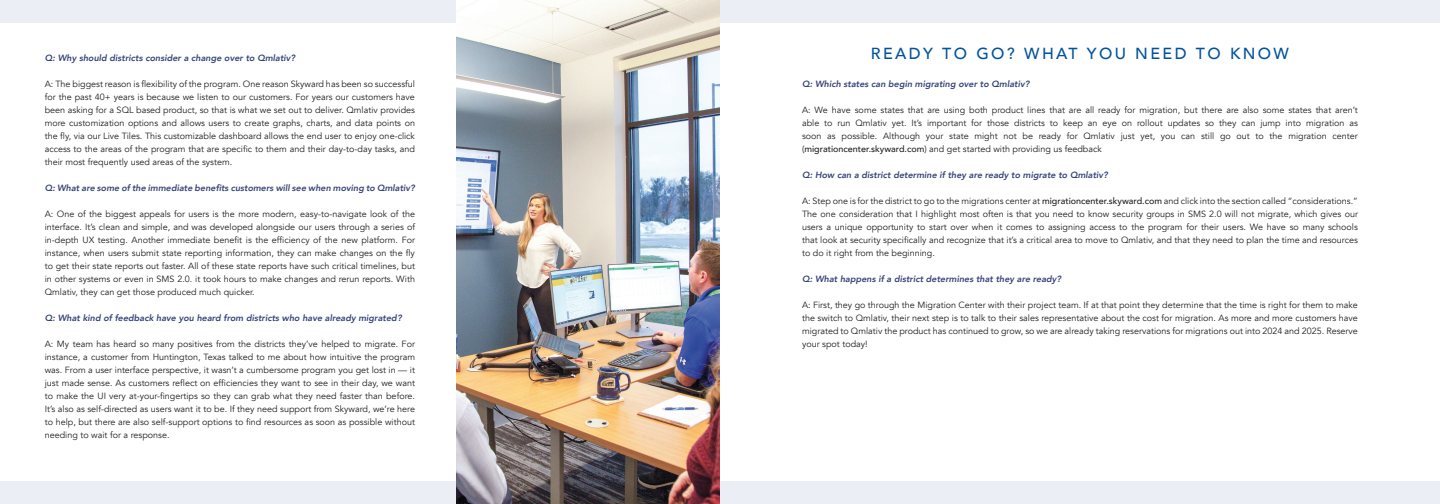
<style>
.page{position:relative;width:1440px;height:504px;background:#fff}
.page>*{position:absolute;margin:0;border:0;box-sizing:border-box;transform-origin:0 0}
.Subheads{font:500 16px "Avenir";letter-spacing:.15em;color:#0153a0}
.Answer{font:9px/13px "Avenir";color:#231f20;text-align:justify}
.Question{font:italic 800 9px "Avenir";color:#374479}
.s1{font-weight:500}
</style>
<div class="page">
<div style="left:0;top:0;width:1440px;height:22px;background:#eceef6"></div>
<div style="left:0;top:482px;width:1440px;height:22px;background:#eceef6"></div>
<img style="left:456px;top:0;width:264px;height:504px">
<p class="Question" style="left:45px;top:53px;width:252px">Q: Why should districts consider a change over to Qmlativ?</p>
<p class="Answer" style="left:45px;top:78px;width:372px">A: The biggest reason is flexibility of the program. One reason Skyward has been so successful for the past 40+ years is because we listen to our customers. For years our customers have been asking for a SQL based product, so that is what we set out to deliver. Qmlativ provides more customization options and allows users to create graphs, charts, and data points on the fly, via our Live Tiles. This customizable dashboard allows the end user to enjoy one-click access to the areas of the program that are specific to them and their day-to-day tasks, and their most frequently used areas of the system.</p>
<p class="Question" style="left:45px;top:183px;width:372px">Q: What are some of the immediate benefits customers will see when moving to Qmlativ?</p>
<p class="Answer" style="left:45px;top:208px;width:372px">A: One of the biggest appeals for users is the more modern, easy-to-navigate look of the interface. It’s clean and simple, and was developed alongside our users through a series of in-depth UX testing. Another immediate benefit is the efficiency of the new platform. For instance, when users submit state reporting information, they can make changes on the fly to get their state reports out faster. All of these state reports have such critical timelines, but in other systems or even in SMS 2.0. it took hours to make changes and rerun reports. With Qmlativ, they can get those produced much quicker.</p>
<p class="Question" style="left:45px;top:313px;width:358px">Q: What kind of feedback have you heard from districts who have already migrated?</p>
<p class="Answer" style="left:45px;top:338px;width:372px">A: My team has heard so many positives from the districts they’ve helped to migrate. For instance, a customer from Huntington, Texas talked to me about how intuitive the program was. From a user interface perspective, it wasn’t a cumbersome program you get lost in — it just made sense. As customers reflect on efficiencies they want to see in their day, we want to make the UI very at-your-fingertips so they can grab what they need faster than before.<br>It’s also as self-directed as users want it to be. If they need support from Skyward, we’re here to help, but there are also self-support options to find resources as soon as possible without needing to wait for a response.</p>
<p class="Subheads" style="left:871px;top:39px;width:420px">READY TO GO? WHAT YOU NEED TO KNOW</p>
<p class="Question" style="left:802px;top:79px;width:229px">Q: Which states can begin migrating over to Qmlativ?</p>
<p class="Answer" style="left:802px;top:104px;width:557px">A: We have some states that are using both product lines that are all ready for migration, but there are also some states that aren’t able to run Qmlativ yet. It’s important for those districts to keep an eye on rollout updates so they can jump into migration as soon as possible. Although your state might not be ready for Qmlativ just yet, you can still go out to the migration center (<span class="s1">migrationcenter.skyward.com</span>) and get started with providing us feedback</p>
<p class="Question" style="left:802px;top:170px;width:307px">Q: How can a district determine if they are ready to migrate to Qmlativ?</p>
<p class="Answer" style="left:802px;top:195px;width:557px">A: Step one is for the district to go to the migrations center at <span class="s1">migrationcenter.skyward.com</span> and click into the section called “considerations.” The one consideration that I highlight most often is that you need to know security groups in SMS 2.0 will not migrate, which gives our users a unique opportunity to start over when it comes to assigning access to the program for their users. We have so many schools that look at security specifically and recognize that it’s a critical area to move to Qmlativ, and that they need to plan the time and resources to do it right from the beginning.</p>
<p class="Question" style="left:802px;top:274px;width:261px">Q: What happens if a district determines that they are ready?</p>
<p class="Answer" style="left:802px;top:299px;width:557px">A: First, they go through the Migration Center with their project team. If at that point they determine that the time is right for them to make the switch to Qmlativ, their next step is to talk to their sales representative about the cost for migration. As more and more customers have migrated to Qmlativ the product has continued to grow, so we are already taking reservations for migrations out into 2024 and 2025. Reserve your spot today!</p>
</div>
